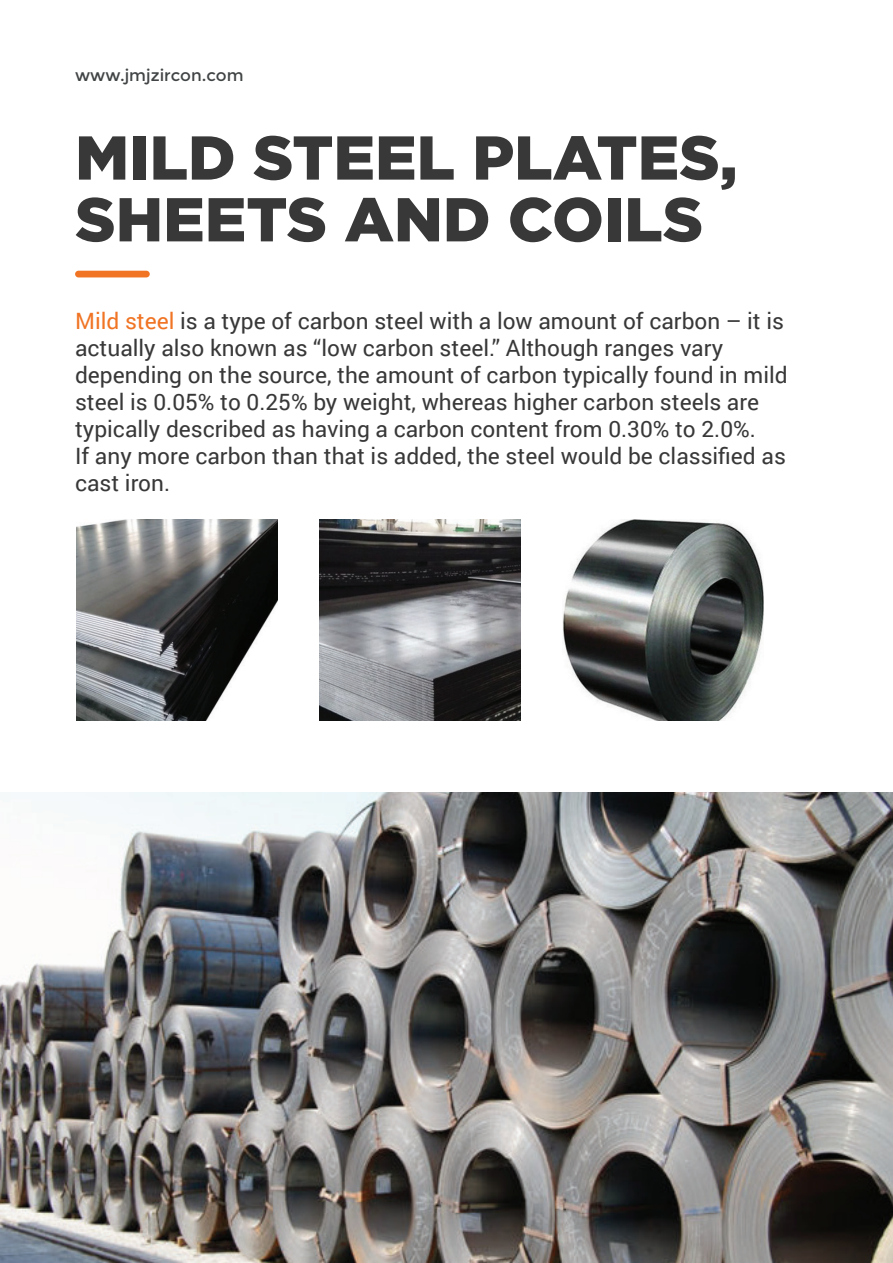
<style>
.page{position:relative;width:893px;height:1263px;background:#fff}
.page>*{position:absolute;margin:0;border:0;box-sizing:border-box;transform-origin:0 0}
.t1{font:900 61.8px/61.8px "Gotham";color:#373837}
.t2{font:22.5px/27px "Roboto";color:#373837}
.t3{font:16.5px "Montserrat";color:#414445}
.s1{color:#f07424}
</style>
<div class="page">
<img style="left:0;top:792px;width:893px;height:470px">
<div style="left:75px;top:271px;width:75px;height:6px;background:#f07424;border-radius:3px"></div>
<img style="left:76px;top:519px;width:202px;height:202px">
<img style="left:319px;top:520px;width:202px;height:200px">
<img style="left:562px;top:519px;width:202px;height:201px">
<p class="t3" style="left:75px;top:65px;width:170px">www.jmjzircon.com</p>
<h1 class="t1" style="left:75px;top:125px;width:664px">MILD STEEL PLATES,<br>SHEETS AND COILS</h1>
<p class="t2" style="left:75px;top:307px;width:714px"><span class="s1">Mild steel</span> is a type of carbon steel with a low amount of carbon – it is actually also known as “low carbon steel.” Although ranges vary depending on the source, the amount of carbon typically found in mild steel is 0.05% to 0.25% by weight, whereas higher carbon steels are typically described as having a carbon content from 0.30% to 2.0%.<br>If any more carbon than that is added, the steel would be classified as cast iron.</p>
</div>
